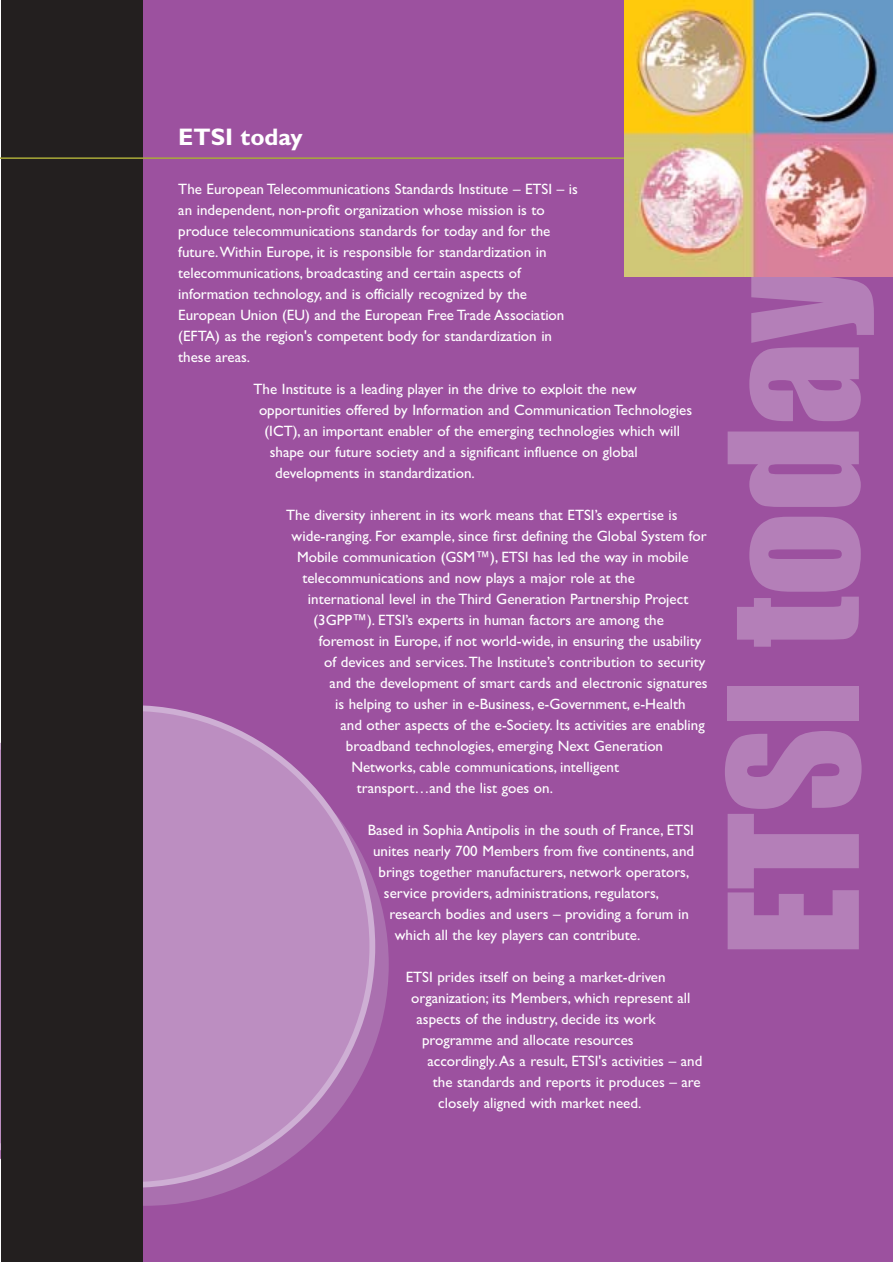
<style>
.page{position:relative;width:893px;height:1263px;background:#fff}
.page>*{position:absolute;margin:0;border:0;box-sizing:border-box;transform-origin:0 0}
.t1{font:165.9px "Impact";color:#b47fb8}
.t2{font:700 24px "Gill Sans";color:#fff}
.t3{font:15px/21px "Gill Sans";color:#fff}
</style>
<div class="page">
<div style="left:140px;top:0;width:752px;height:1262px;background:#9c519f"></div>
<svg style="left:142px;top:885px;width:247px;height:321px"></svg>
<svg style="left:142px;top:705px;width:233px;height:483px"></svg>
<div style="left:1px;top:0;width:141px;height:1262px;background:#231f1f"></div>
<hr style="left:1px;top:157px;width:637px;height:2px;background:#aaaa39">
<img style="left:624px;top:0;width:268px;height:277px">
<h2 class="t2" style="left:178px;top:128px;width:126px">ETSI today</h2>
<p class="t3" style="left:178px;top:180px;width:401px">The European Telecommunications Standards Institute – ETSI – is an independent, non-profit organization whose mission is to produce telecommunications standards for today and for the future.Within Europe, it is responsible for standardization in telecommunications, broadcasting and certain aspects of information technology, and is officially recognized by the European Union (EU) and the European Free Trade Association (EFTA) as the region's competent body for standardization in these areas.</p>
<p class="t3" style="left:253px;top:381px;width:384px">The Institute is a leading player in the drive to exploit the new</p>
<p class="t3" style="left:259px;top:402px;width:434px">opportunities offered by Information and Communication Technologies</p>
<p class="t3" style="left:264px;top:423px;width:417px">(ICT), an important enabler of the emerging technologies which will</p>
<p class="t3" style="left:270px;top:444px;width:369px">shape our future society and a significant influence on global</p>
<p class="t3" style="left:275px;top:465px;width:201px">developments in standardization.</p>
<p class="t3" style="left:286px;top:507px;width:393px">The diversity inherent in its work means that ETSI’s expertise is</p>
<p class="t3" style="left:291px;top:528px;width:416px">wide-ranging. For example, since first defining the Global System for</p>
<p class="t3" style="left:297px;top:549px;width:393px">Mobile communication (GSM™), ETSI has led the way in mobile</p>
<p class="t3" style="left:302px;top:570px;width:334px">telecommunications and now plays a major role at the</p>
<p class="t3" style="left:308px;top:591px;width:382px">international level in the Third Generation Partnership Project</p>
<p class="t3" style="left:313px;top:612px;width:352px">(3GPP™). ETSI’s experts in human factors are among the</p>
<p class="t3" style="left:319px;top:633px;width:384px">foremost in Europe, if not world-wide, in ensuring the usability</p>
<p class="t3" style="left:324px;top:654px;width:383px">of devices and services.The Institute’s contribution to security</p>
<p class="t3" style="left:329px;top:675px;width:379px">and the development of smart cards and electronic signatures</p>
<p class="t3" style="left:335px;top:696px;width:352px">is helping to usher in e-Business, e-Government, e-Health</p>
<p class="t3" style="left:340px;top:717px;width:366px">and other aspects of the e-Society. Its activities are enabling</p>
<p class="t3" style="left:346px;top:738px;width:318px">broadband technologies, emerging Next Generation</p>
<p class="t3" style="left:351px;top:759px;width:269px">Networks, cable communications, intelligent</p>
<p class="t3" style="left:357px;top:780px;width:198px">transport…and the list goes on.</p>
<p class="t3" style="left:367px;top:822px;width:328px">Based in Sophia Antipolis in the south of France, ETSI</p>
<p class="t3" style="left:373px;top:843px;width:322px">unites nearly 700 Members from five continents, and</p>
<p class="t3" style="left:378px;top:864px;width:312px">brings together manufacturers, network operators,</p>
<p class="t3" style="left:384px;top:885px;width:277px">service providers, administrations, regulators,</p>
<p class="t3" style="left:389px;top:906px;width:301px">research bodies and users – providing a forum in</p>
<p class="t3" style="left:395px;top:927px;width:247px">which all the key players can contribute.</p>
<p class="t3" style="left:405px;top:969px;width:261px">ETSI prides itself on being a market-driven</p>
<p class="t3" style="left:411px;top:990px;width:281px">organization; its Members, which represent all</p>
<p class="t3" style="left:416px;top:1011px;width:241px">aspects of the industry, decide its work</p>
<p class="t3" style="left:422px;top:1032px;width:213px">programme and allocate resources</p>
<p class="t3" style="left:427px;top:1053px;width:276px">accordingly.As a result, ETSI's activities – and</p>
<p class="t3" style="left:433px;top:1074px;width:269px">the standards and reports it produces – are</p>
<p class="t3" style="left:438px;top:1095px;width:205px">closely aligned with market need.</p>
<h1 class="t1" style="left:740px;top:956px;width:690px;rotate:-90deg">ETSI today</h1>
</div>
